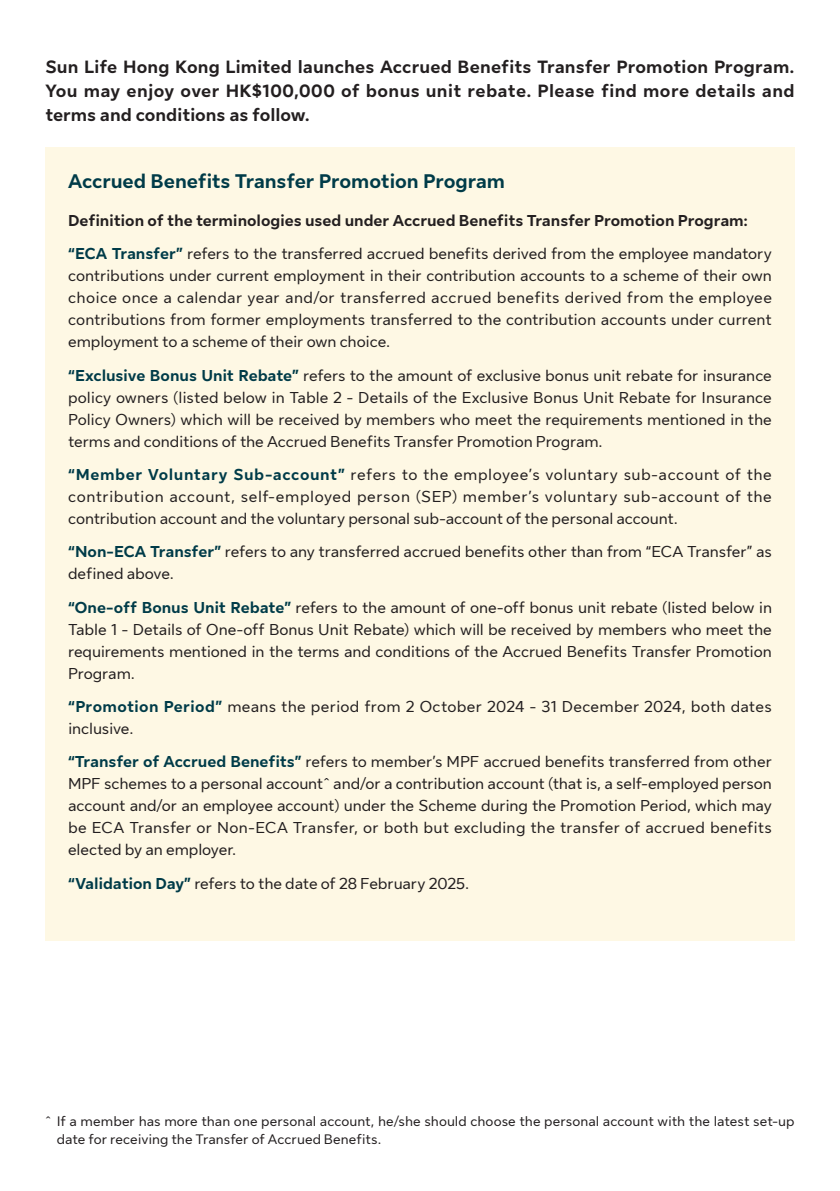
<style>
.page{position:relative;width:840px;height:1191px;background:#fff}
.page>*{position:absolute;margin:0;border:0;box-sizing:border-box;transform-origin:0 0}
.Sub_Head_E2{font:700 20px "Sun Life New Text";letter-spacing:-.01em;color:#003b48}
.Text_E1{font:700 18px/24px "Sun Life New Text";letter-spacing:.005em;color:#231f20;text-align:justify}
.Text_E1-2{font:16px/22px "Sun Life New Text";color:#231f20;text-align:justify}
.Text_E1-3{font:700 16px "Sun Life New Text";letter-spacing:-.005em;color:#231f20}
.Noted_E1{font:14px/18px "Sun Life New Text";letter-spacing:.005em;color:#231f20}
.s1{font-weight:700;color:#003b48}
</style>
<div class="page">
<div style="left:45px;top:147px;width:749px;height:794px;background:#fef8e4"></div>
<p class="Text_E1" style="left:45px;top:54px;width:750px">Sun Life Hong Kong Limited launches Accrued Benefits Transfer Promotion Program.<br>You may enjoy over HK$100,000 of bonus unit rebate. Please find more details and terms and conditions as follow.</p>
<p class="Sub_Head_E2" style="left:68px;top:167px;width:438px">Accrued Benefits Transfer Promotion Program</p>
<p class="Text_E1-3" style="left:68px;top:209px;width:681px">Definition of the terminologies used under Accrued Benefits Transfer Promotion Program:</p>
<p class="Text_E1-2" style="left:68px;top:242px;width:705px"><span class="s1">“ECA Transfer”</span> refers to the transferred accrued benefits derived from the employee mandatory contributions under current employment in their contribution accounts to a scheme of their own choice once a calendar year and/or transferred accrued benefits derived from the employee contributions from former employments transferred to the contribution accounts under current employment to a scheme of their own choice.</p>
<p class="Text_E1-2" style="left:68px;top:363px;width:705px"><span class="s1">“Exclusive Bonus Unit Rebate”</span> refers to the amount of exclusive bonus unit rebate for insurance policy owners (listed below in Table 2 - Details of the Exclusive Bonus Unit Rebate for Insurance Policy Owners) which will be received by members who meet the requirements mentioned in the terms and conditions of the Accrued Benefits Transfer Promotion Program.</p>
<p class="Text_E1-2" style="left:68px;top:462px;width:704px"><span class="s1">“Member Voluntary Sub-account”</span> refers to the employee’s voluntary sub-account of the contribution account, self-employed person (SEP) member’s voluntary sub-account of the contribution account and the voluntary personal sub-account of the personal account.</p>
<p class="Text_E1-2" style="left:68px;top:540px;width:704px"><span class="s1">“Non-ECA Transfer”</span> refers to any transferred accrued benefits other than from “ECA Transfer” as defined above.</p>
<p class="Text_E1-2" style="left:68px;top:595px;width:705px"><span class="s1">“One-off Bonus Unit Rebate”</span> refers to the amount of one-off bonus unit rebate (listed below in Table 1 - Details of One-off Bonus Unit Rebate) which will be received by members who meet the requirements mentioned in the terms and conditions of the Accrued Benefits Transfer Promotion Program.</p>
<p class="Text_E1-2" style="left:68px;top:694px;width:704px"><span class="s1">“Promotion Period”</span> means the period from 2 October 2024 - 31 December 2024, both dates inclusive.</p>
<p class="Text_E1-2" style="left:68px;top:750px;width:705px"><span class="s1">“Transfer of Accrued Benefits”</span> refers to member’s MPF accrued benefits transferred from other MPF schemes to a personal account^ and/or a contribution account (that is, a self-employed person account and/or an employee account) under the Scheme during the Promotion Period, which may be ECA Transfer or Non-ECA Transfer, or both but excluding the transfer of accrued benefits elected by an employer.</p>
<p class="Text_E1-2" style="left:68px;top:871px;width:402px"><span class="s1">“Validation Day”</span> refers to the date of 28 February 2025.</p>
<p class="Noted_E1" style="left:57px;top:1110px;width:738px;text-indent:-11px">^ If a member has more than one personal account, he/she should choose the personal account with the latest set-up date for receiving the Transfer of Accrued Benefits.</p>
</div>
